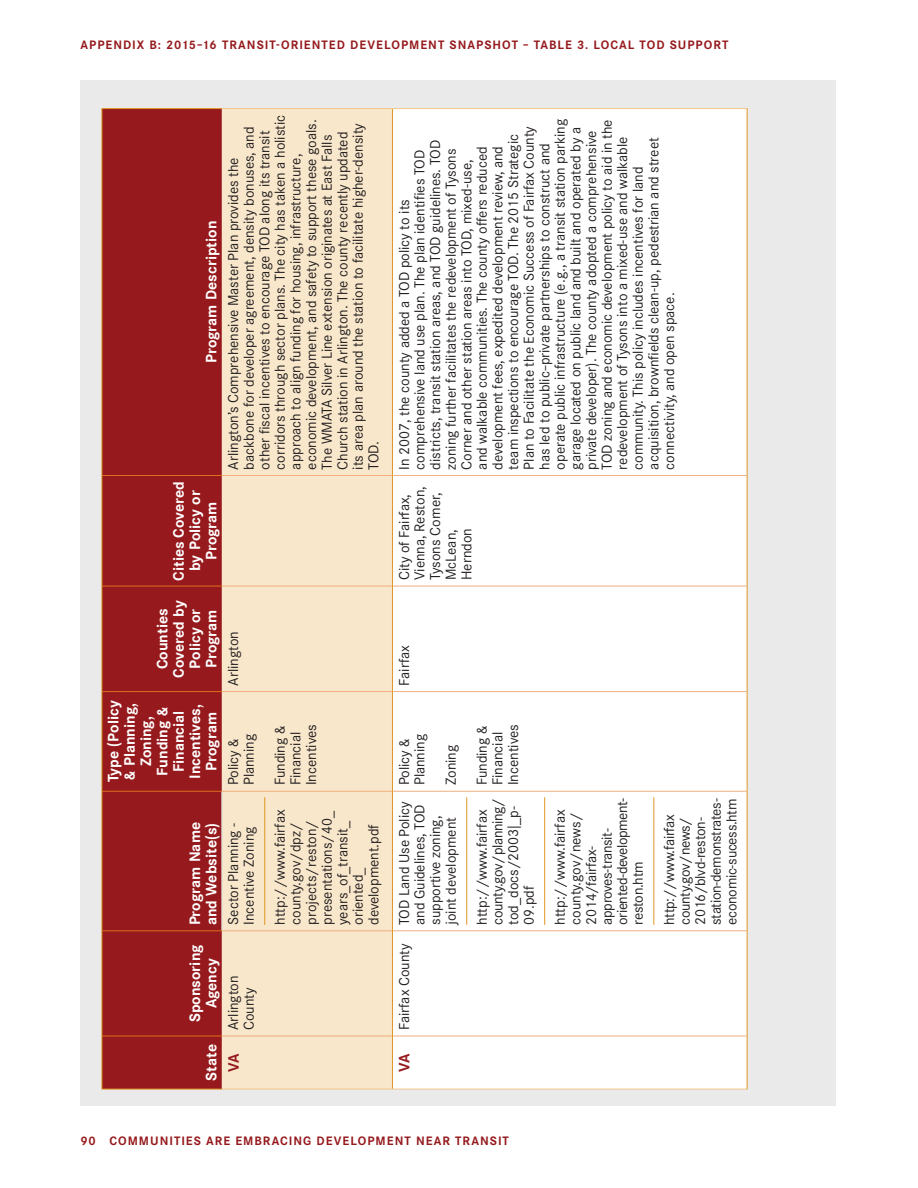
<style>
.page{position:relative;width:918px;height:1188px;background:#fff}
.page>*{position:absolute;margin:0;border:0;box-sizing:border-box;transform-origin:0 0}
.TableColHead{font:700 14.85px/16.4px "Corporate S";color:#fff;text-align:center}
.TableRowHead{font:700 14.85px "Corporate S";color:#961a1d}
.TableText{font:14.1px/15.6px "Corporate S";color:#231f20}
.TableText-2{font:14.1px/15.6px "Corporate S";letter-spacing:-.02em;color:#231f20}
.t1{font:700 12px "Corporate S";letter-spacing:.085em;color:#961a1d}
</style>
<div class="page">
<div style="left:81px;top:81px;width:755px;height:1025px;background:#ebeaea"></div>
<div style="left:103px;top:109px;width:119px;height:980px;background:#961a1d"></div>
<div style="left:222px;top:109px;width:170px;height:980px;background:#f8e7cb"></div>
<div style="left:393px;top:109px;width:354px;height:980px;background:#fff"></div>
<hr style="left:222px;top:791px;width:1px;height:140px;background:#d9d7d5">
<hr style="left:102px;top:1036px;width:120px;height:1px;background:#dd6e1c">
<hr style="left:102px;top:931px;width:120px;height:1px;background:#dd6e1c">
<hr style="left:102px;top:791px;width:120px;height:1px;background:#dd6e1c">
<hr style="left:102px;top:691px;width:120px;height:1px;background:#dd6e1c">
<hr style="left:102px;top:586px;width:120px;height:1px;background:#dd6e1c">
<hr style="left:102px;top:475px;width:120px;height:1px;background:#dd6e1c">
<hr style="left:222px;top:1036px;width:170px;height:1px;background:#efaf7e">
<hr style="left:222px;top:931px;width:170px;height:1px;background:#efaf7e">
<hr style="left:222px;top:791px;width:170px;height:1px;background:#efaf7e">
<hr style="left:222px;top:691px;width:170px;height:1px;background:#efaf7e">
<hr style="left:222px;top:586px;width:170px;height:1px;background:#efaf7e">
<hr style="left:222px;top:475px;width:170px;height:1px;background:#efaf7e">
<hr style="left:393px;top:1036px;width:354px;height:1px;background:#efaf7e">
<hr style="left:393px;top:931px;width:354px;height:1px;background:#efaf7e">
<hr style="left:393px;top:791px;width:354px;height:1px;background:#efaf7e">
<hr style="left:393px;top:691px;width:354px;height:1px;background:#efaf7e">
<hr style="left:393px;top:586px;width:354px;height:1px;background:#efaf7e">
<hr style="left:393px;top:475px;width:354px;height:1px;background:#efaf7e">
<hr style="left:102px;top:1036px;width:1px;height:53px;background:#df9724">
<hr style="left:102px;top:1089px;width:120px;height:1px;background:#df9724">
<hr style="left:102px;top:931px;width:1px;height:105px;background:#df9724">
<hr style="left:102px;top:791px;width:1px;height:140px;background:#df9724">
<hr style="left:102px;top:692px;width:1px;height:99px;background:#df9724">
<hr style="left:102px;top:586px;width:1px;height:106px;background:#df9724">
<hr style="left:102px;top:476px;width:1px;height:110px;background:#df9724">
<hr style="left:102px;top:108px;width:1px;height:368px;background:#df9724">
<hr style="left:102px;top:108px;width:120px;height:1px;background:#df9724">
<hr style="left:222px;top:1089px;width:170px;height:1px;background:#f0c78b">
<hr style="left:222px;top:108px;width:170px;height:1px;background:#f0c78b">
<hr style="left:392px;top:1089px;width:355px;height:1px;background:#f0c78b">
<hr style="left:392px;top:108px;width:355px;height:1px;background:#f0c78b">
<hr style="left:392px;top:1036px;width:1px;height:53px;background:#df9724">
<hr style="left:392px;top:931px;width:1px;height:105px;background:#df9724">
<hr style="left:392px;top:791px;width:1px;height:140px;background:#df9724">
<hr style="left:392px;top:692px;width:1px;height:99px;background:#df9724">
<hr style="left:392px;top:586px;width:1px;height:106px;background:#df9724">
<hr style="left:392px;top:476px;width:1px;height:110px;background:#df9724">
<hr style="left:392px;top:109px;width:1px;height:367px;background:#df9724">
<hr style="left:747px;top:1036px;width:1px;height:53px;background:#df9724">
<hr style="left:747px;top:931px;width:1px;height:105px;background:#df9724">
<hr style="left:747px;top:791px;width:1px;height:140px;background:#df9724">
<hr style="left:747px;top:692px;width:1px;height:99px;background:#df9724">
<hr style="left:747px;top:586px;width:1px;height:106px;background:#df9724">
<hr style="left:747px;top:476px;width:1px;height:110px;background:#df9724">
<hr style="left:747px;top:108px;width:1px;height:368px;background:#df9724">
<hr style="left:265px;top:797px;width:1px;height:128px;background:#df9724">
<hr style="left:466px;top:797px;width:1px;height:128px;background:#df9724">
<hr style="left:544px;top:797px;width:1px;height:128px;background:#df9724">
<hr style="left:654px;top:797px;width:1px;height:128px;background:#df9724">
<p class="t1" style="left:81px;top:38px;width:649px">APPENDIX B: 2015–16 TRANSIT-ORIENTED DEVELOPMENT SNAPSHOT – TABLE 3. LOCAL TOD SUPPORT</p>
<p class="TableColHead" style="left:203px;top:363px;width:144px;rotate:-90deg">Program Description</p>
<p class="TableColHead" style="left:171px;top:581px;width:101px;rotate:-90deg">Cities Covered by Policy or<br>Program</p>
<p class="TableColHead" style="left:154px;top:678px;width:79px;rotate:-90deg">Counties<br>Covered by<br>Policy or<br>Program</p>
<p class="TableColHead" style="left:105px;top:782px;width:83px;rotate:-90deg">Type (Policy &amp; Planning,<br>Zoning,<br>Funding &amp;<br>Financial<br>Incentives,<br>Program</p>
<p class="TableText" style="left:226px;top:470px;width:356px;rotate:-90deg">Arlington’s Comprehensive Master Plan provides the backbone for developer agreement, density bonuses, and other fiscal incentives to encourage TOD along its transit corridors through sector plans. The city has taken a holistic approach to align funding for housing, infrastructure, economic development, and safety to support these goals.<br>The WMATA Silver Line extension originates at East Falls Church station in Arlington. The county recently updated its area plan around the station to facilitate higher-density TOD.</p>
<p class="TableText" style="left:226px;top:686px;width:56px;rotate:-90deg">Arlington</p>
<p class="TableText" style="left:226px;top:785px;width:53px;rotate:-90deg">Policy &amp;<br>Planning</p>
<p class="TableText" style="left:272px;top:785px;width:62px;rotate:-90deg">Funding &amp;<br>Financial<br>Incentives</p>
<p class="TableColHead" style="left:187px;top:925px;width:105px;rotate:-90deg">Program Name</p>
<p class="TableColHead" style="left:203px;top:925px;width:104px;rotate:-90deg">and Website(s)</p>
<p class="TableColHead" style="left:187px;top:1022px;width:79px;rotate:-90deg">Sponsoring<br>Agency</p>
<p class="TableColHead" style="left:203px;top:1081px;width:38px;rotate:-90deg">State</p>
<p class="TableText" style="left:226px;top:925px;width:104px;rotate:-90deg">Sector Planning -<br>Incentive Zoning</p>
<p class="TableText" style="left:226px;top:1030px;width:56px;rotate:-90deg">Arlington<br>County</p>
<p class="TableRowHead" style="left:225px;top:1072px;width:19px;rotate:-90deg">VA</p>
<p class="TableText" style="left:272px;top:925px;width:117px;rotate:-90deg">http://www.fairfax county.gov/dpz/ projects/reston/ presentations/40_ years_of_transit_ oriented_ development.pdf</p>
<p class="TableText" style="left:396px;top:470px;width:352px;rotate:-90deg">In 2007, the county added a TOD policy to its comprehensive land use plan. The plan identifies TOD districts, transit station areas, and TOD guidelines. TOD zoning further facilitates the redevelopment of Tysons Corner and other station areas into TOD, mixed-use,<br>and walkable communities. The county offers reduced development fees, expedited development review, and team inspections to encourage TOD. The 2015 Strategic Plan to Facilitate the Economic Success of Fairfax County has led to public–private partnerships to construct and operate public infrastructure (e.g., a transit station parking garage located on public land and built and operated by a private developer). The county adopted a comprehensive TOD zoning and economic development policy to aid in the redevelopment of Tysons into a mixed-use and walkable community. This policy includes incentives for land acquisition, brownfields clean-up, pedestrian and street connectivity, and open space.</p>
<p class="TableText" style="left:396px;top:580px;width:95px;rotate:-90deg">City of Fairfax,<br>Vienna, Reston,<br>Tysons Corner,<br>McLean,<br>Herndon</p>
<p class="TableText" style="left:396px;top:686px;width:42px;rotate:-90deg">Fairfax</p>
<p class="TableText" style="left:396px;top:785px;width:53px;rotate:-90deg">Policy &amp;<br>Planning</p>
<p class="TableText" style="left:443px;top:785px;width:42px;rotate:-90deg">Zoning</p>
<p class="TableText" style="left:474px;top:785px;width:62px;rotate:-90deg">Funding &amp;<br>Financial<br>Incentives</p>
<p class="TableText" style="left:396px;top:925px;width:125px;rotate:-90deg">TOD Land Use Policy and Guidelines, TOD supportive zoning, joint development</p>
<p class="TableText" style="left:474px;top:925px;width:128px;rotate:-90deg">http://www.fairfax county.gov/planning/ tod_docs/2003|_p-<br>09.pdf</p>
<p class="TableText" style="left:552px;top:925px;width:117px;rotate:-90deg">http://www.fairfax</p>
<p class="TableText-2" style="left:568px;top:925px;width:129px;rotate:-90deg">county.gov/news/<br>2014/fairfax&shy;approves-transit&shy;oriented-development&shy;reston.htm</p>
<p class="TableText" style="left:396px;top:1030px;width:88px;rotate:-90deg">Fairfax County</p>
<p class="TableRowHead" style="left:395px;top:1072px;width:19px;rotate:-90deg">VA</p>
<p class="TableText-2" style="left:677px;top:925px;width:128px;rotate:-90deg">county.gov/news/<br>2016/blvd-reston&shy;station-demonstrates&shy;economic-sucess.htm</p>
<p class="TableText-2" style="left:662px;top:925px;width:112px;rotate:-90deg">http://www.fairfax</p>
<p class="t1" style="left:81px;top:1134px;width:430px">90 COMMUNITIES ARE EMBRACING DEVELOPMENT NEAR TRANSIT</p>
</div>
